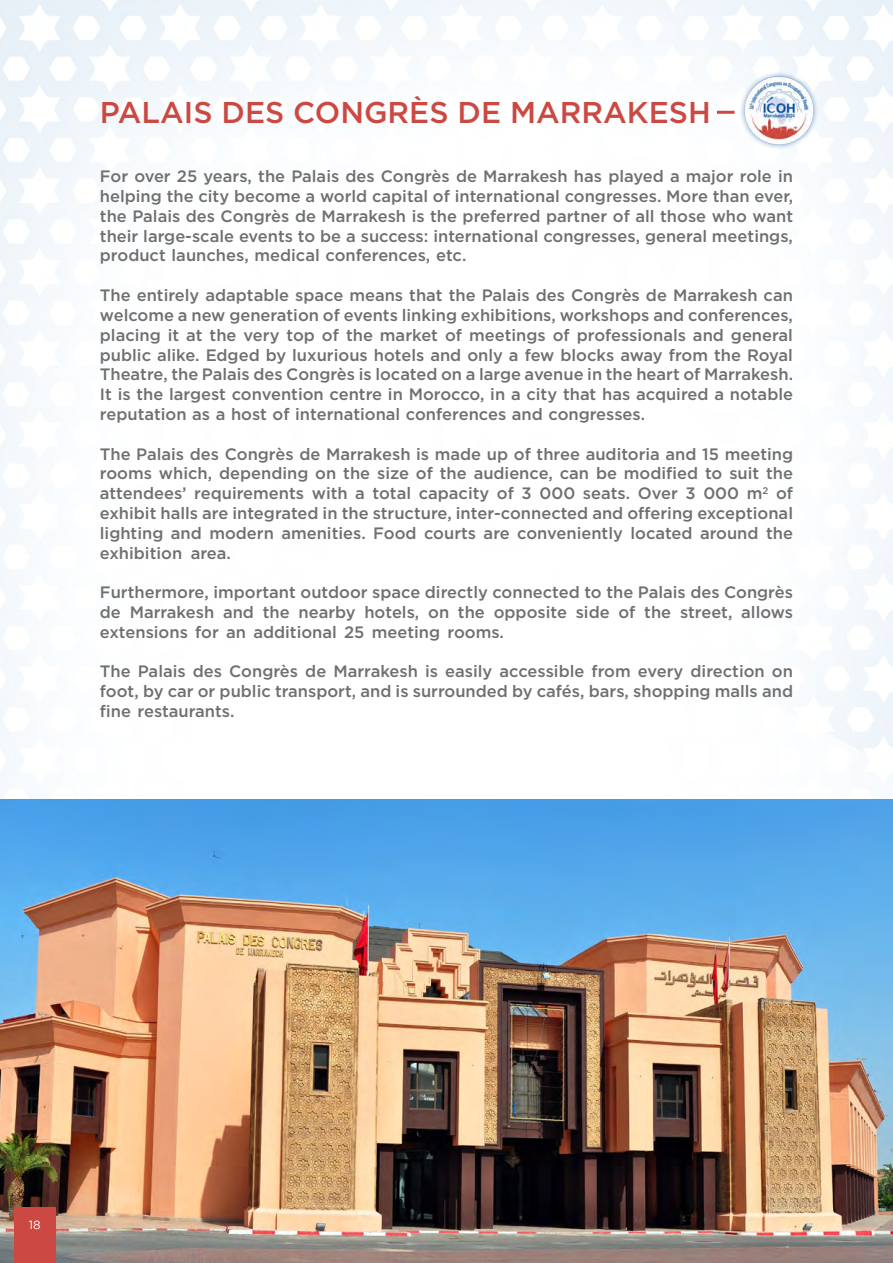
<style>
.page{position:relative;width:893px;height:1263px;background:#fff}
.page>*{position:absolute;margin:0;border:0;box-sizing:border-box;transform-origin:0 0}
.t1{font:500 30px "Gotham";color:#cb4942}
.t2{font:500 16.5px/19.8px "Gotham";color:#706f6f;text-align:justify}
.t3{font:12px "Gotham";color:#fff}
</style>
<div class="page">
<img style="left:0;top:799px;width:893px;height:464px">
<img style="left:739px;top:71px;width:80px;height:80px">
<hr style="left:717px;top:111px;width:18px;height:3px;background:#cb4942">
<div style="left:14px;top:1208px;width:41px;height:55px;background:#cb4942"></div>
<h1 class="t1" style="left:100px;top:93px;width:612px">PALAIS DES CONGRÈS DE MARRAKESH</h1>
<p class="t2" style="left:100px;top:166px;width:695px">For over 25 years, the Palais des Congrès de Marrakesh has played a major role in helping the city become a world capital of international congresses. More than ever, the Palais des Congrès de Marrakesh is the preferred partner of all those who want their large-scale events to be a success: international congresses, general meetings, product launches, medical conferences, etc.</p>
<p class="t2" style="left:100px;top:285px;width:695px">The entirely adaptable space means that the Palais des Congrès de Marrakesh can welcome a new generation of events linking exhibitions, workshops and conferences, placing it at the very top of the market of meetings of professionals and general public alike. Edged by luxurious hotels and only a few blocks away from the Royal Theatre, the Palais des Congrès is located on a large avenue in the heart of Marrakesh.<br>It is the largest convention centre in Morocco, in a city that has acquired a notable reputation as a host of international conferences and congresses.</p>
<p class="t2" style="left:100px;top:444px;width:695px">The Palais des Congrès de Marrakesh is made up of three auditoria and 15 meeting rooms which, depending on the size of the audience, can be modified to suit the attendees’ requirements with a total capacity of 3 000 seats. Over 3 000 m<sup>2</sup> of exhibit halls are integrated in the structure, inter-connected and offering exceptional lighting and modern amenities. Food courts are conveniently located around the exhibition area.</p>
<p class="t2" style="left:100px;top:582px;width:695px">Furthermore, important outdoor space directly connected to the Palais des Congrès de Marrakesh and the nearby hotels, on the opposite side of the street, allows extensions for an additional 25 meeting rooms.</p>
<p class="t2" style="left:100px;top:661px;width:695px">The Palais des Congrès de Marrakesh is easily accessible from every direction on foot, by car or public transport, and is surrounded by cafés, bars, shopping malls and fine restaurants.</p>
<p class="t3" style="left:29px;top:1218px;width:13px">18</p>
</div>
